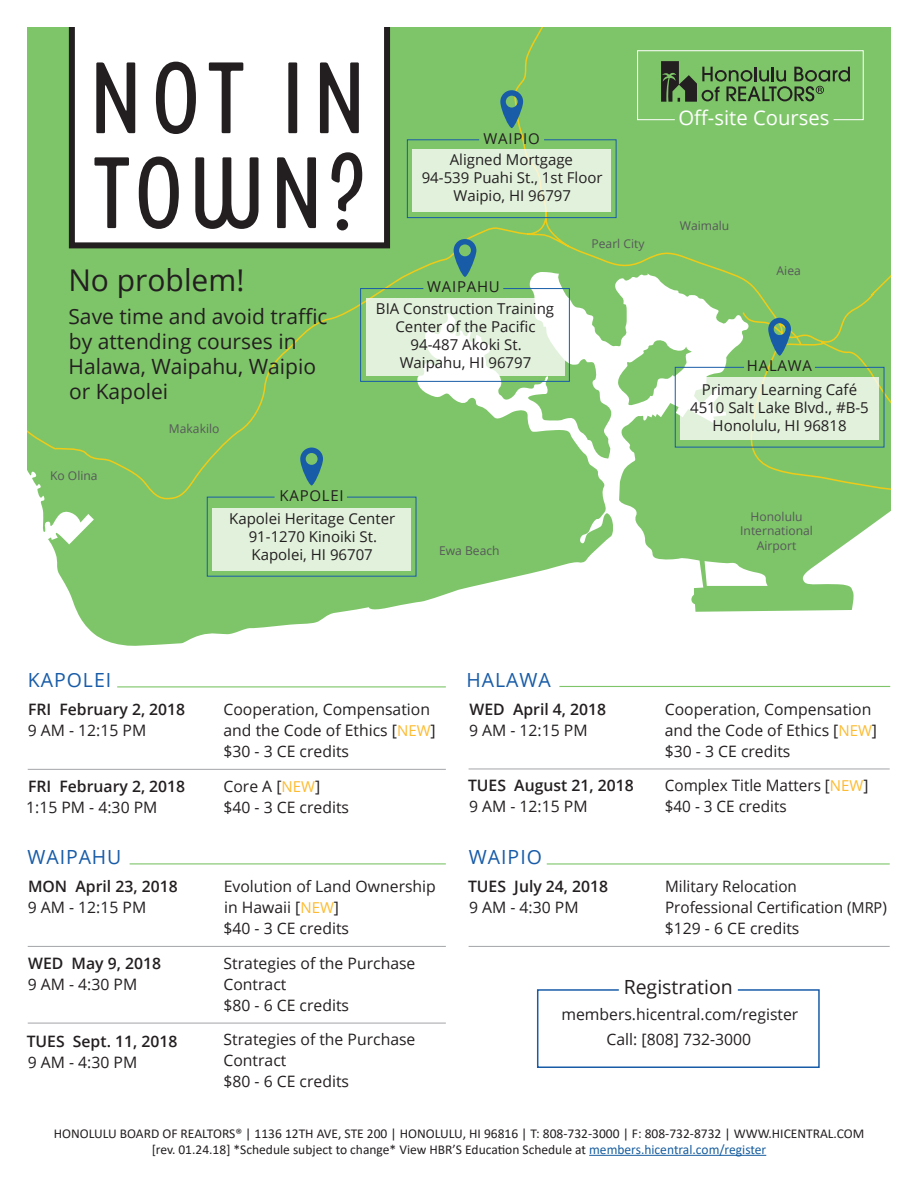
<style>
.page{position:relative;width:918px;height:1188px;background:#fff}
.page>*{position:absolute;margin:0;border:0;box-sizing:border-box;transform-origin:0 0}
.t1{font:103.2px/94.9px "Boucherie Sans";letter-spacing:.08em;color:#231f20}
.t2{font:30px "Open Sans";color:#231f20}
.t3{font:21px/25.2px "Open Sans";color:#231f20}
.t4{font:20.25px "Open Sans";color:#fff}
.t5{font:19.5px "Open Sans";letter-spacing:.05em;color:#185ca8}
.t6{font:19.5px "Open Sans";color:#231f20}
.t7{font:15.75px/21px "Open Sans";color:#231f20}
.t8{font:600 15.75px "Open Sans";color:#231f20}
.t9{font:15px "Open Sans";color:#231f20}
.t10{font:15px "Open Sans";letter-spacing:.05em;color:#231f20}
.t11{font:13.5px/16.2px "Calibri";color:#231f20;text-align:center}
.t12{font:12.15px/14.5px "Open Sans";color:#57585a;text-align:center}
.s1{font-size:15px;color:#fdbb31}
.s2{font-size:15px}
.s3{color:#175d9e}
</style>
<div class="page">
<svg style="left:40px;top:500px;width:850px;height:146px;fill:#7ec569"></svg>
<div style="left:28px;top:27px;width:862px;height:473px;background:#7ec569"></div>
<svg style="left:500px;top:90px;width:23px;height:38px"></svg>
<svg style="left:454px;top:239px;width:22px;height:38px"></svg>
<svg style="left:300px;top:448px;width:23px;height:37px"></svg>
<hr style="left:589px;top:1155px;width:177px;height:1px;background:#175d9e">
<svg style="left:407px;top:139px;width:210px;height:79px;background:#c5e2c1"></svg>
<svg style="left:617px;top:318px;width:268px;height:130px"></svg>
<svg style="left:360px;top:288px;width:210px;height:94px"></svg>
<svg style="left:207px;top:496px;width:210px;height:81px;background:#72b96f"></svg>
<svg style="left:680px;top:377px;width:199px;height:63px;background:#e4f2df"></svg>
<div style="left:212px;top:508px;width:199px;height:63px;background:#e1f1dc"></div>
<svg style="left:366px;top:298px;width:198px;height:78px;fill:#e1f1dc"></svg>
<svg style="left:69px;top:27px;width:321px;height:221px"></svg>
<hr style="left:117px;top:686px;width:329px;height:1px;background:#7ec569">
<hr style="left:28px;top:769px;width:418px;height:1px;background:#a3a4a8">
<hr style="left:469px;top:946px;width:421px;height:1px;background:#a3a4a8">
<hr style="left:28px;top:946px;width:418px;height:1px;background:#a3a4a8">
<hr style="left:469px;top:769px;width:421px;height:1px;background:#a3a4a8">
<hr style="left:28px;top:1023px;width:418px;height:1px;background:#a3a4a8">
<hr style="left:547px;top:863px;width:343px;height:2px;background:#7ec569">
<hr style="left:130px;top:863px;width:316px;height:1px;background:#7ec569">
<hr style="left:559px;top:686px;width:331px;height:1px;background:#7ec569">
<svg style="left:637px;top:50px;width:227px;height:70px;background:#74ae62"></svg>
<svg style="left:537px;top:989px;width:283px;height:79px"></svg>
<p class="t1" style="left:91px;top:47px;width:274px">NOT IN<br>TOWN?</p>
<p class="t2" style="left:68px;top:260px;width:178px">No problem!</p>
<p class="t3" style="left:68px;top:303px;width:261px">Save time and avoid traffic by attending courses in<br>Halawa, Waipahu, Waipio or Kapolei</p>
<p class="t12" style="left:50px;top:468px;width:49px">Ko Olina</p>
<p class="t12" style="left:169px;top:421px;width:52px">Makakilo</p>
<p class="t10" style="left:280px;top:485px;width:66px">KAPOLEI</p>
<p class="t9" style="left:484px;top:128px;width:58px">WAIPIO</p>
<p class="t9" style="left:450px;top:149px;width:125px">Aligned Mortgage</p>
<p class="t9" style="left:422px;top:167px;width:182px">94-539 Puahi St., 1st Floor</p>
<p class="t9" style="left:453px;top:185px;width:119px">Waipio, HI 96797</p>
<p class="t10" style="left:427px;top:277px;width:74px">WAIPAHU</p>
<p class="t9" style="left:376px;top:299px;width:180px">BIA Construction Training</p>
<p class="t9" style="left:395px;top:317px;width:142px">Center of the Pacific</p>
<p class="t9" style="left:411px;top:335px;width:113px">94-487 Akoki St.</p>
<p class="t9" style="left:400px;top:353px;width:133px">Waipahu, HI 96797</p>
<p class="t12" style="left:592px;top:236px;width:54px">Pearl City</p>
<p class="t9" style="left:229px;top:508px;width:168px">Kapolei Heritage Center</p>
<p class="t9" style="left:249px;top:526px;width:130px">91-1270 Kinoiki St.</p>
<p class="t9" style="left:251px;top:544px;width:123px">Kapolei, HI 96707</p>
<p class="t12" style="left:439px;top:543px;width:62px">Ewa Beach</p>
<p class="t4" style="left:678px;top:103px;width:152px">Off-site Courses</p>
<p class="t12" style="left:680px;top:218px;width:51px">Waimalu</p>
<p class="t12" style="left:777px;top:263px;width:26px">Aiea</p>
<p class="t9" style="left:747px;top:356px;width:66px">HALAWA</p>
<p class="t9" style="left:702px;top:379px;width:157px">Primary Learning Café</p>
<p class="t9" style="left:690px;top:397px;width:180px">4510 Salt Lake Blvd., #B-5</p>
<p class="t9" style="left:713px;top:415px;width:136px">Honolulu, HI 96818</p>
<p class="t12" style="left:740px;top:509px;width:74px">Honolulu<br>International<br>Airport</p>
<p class="t5" style="left:28px;top:667px;width:85px">KAPOLEI</p>
<p class="t5" style="left:467px;top:666px;width:86px">HALAWA</p>
<p class="t8" style="left:28px;top:699px;width:159px">FRI February 2, 2018</p>
<p class="t7" style="left:28px;top:720px;width:120px">9 AM - 12:15 PM</p>
<p class="t8" style="left:28px;top:775px;width:159px">FRI February 2, 2018</p>
<p class="t7" style="left:26px;top:796px;width:133px">1:15 PM - 4:30 PM</p>
<p class="t7" style="left:223px;top:699px;width:214px">Cooperation, Compensation and the Code of Ethics [<span class="s1">NEW</span>]</p>
<p class="t7" style="left:223px;top:741px;width:127px">$30 - 3 CE credits</p>
<p class="t7" style="left:223px;top:775px;width:98px">Core A [<span class="s1">NEW</span>]</p>
<p class="t7" style="left:223px;top:796px;width:127px">$40 - 3 CE credits</p>
<p class="t8" style="left:470px;top:698px;width:138px">WED April 4, 2018</p>
<p class="t7" style="left:469px;top:719px;width:120px">9 AM - 12:15 PM</p>
<p class="t8" style="left:468px;top:775px;width:167px">TUES August 21, 2018</p>
<p class="t7" style="left:469px;top:796px;width:120px">9 AM - 12:15 PM</p>
<p class="t5" style="left:27px;top:844px;width:96px">WAIPAHU</p>
<p class="t5" style="left:469px;top:844px;width:75px">WAIPIO</p>
<p class="t7" style="left:665px;top:698px;width:214px">Cooperation, Compensation and the Code of Ethics [<span class="s1">NEW</span>]</p>
<p class="t7" style="left:665px;top:740px;width:127px">$30 - 3 CE credits</p>
<p class="t7" style="left:665px;top:775px;width:205px">Complex Title Matters [<span class="s1">NEW</span>]</p>
<p class="t7" style="left:665px;top:796px;width:123px">$40 - 3 CE credits</p>
<p class="t8" style="left:28px;top:876px;width:151px">MON April 23, 2018</p>
<p class="t7" style="left:28px;top:897px;width:120px">9 AM - 12:15 PM</p>
<p class="t8" style="left:28px;top:952px;width:134px">WED May 9, 2018</p>
<p class="t7" style="left:28px;top:973px;width:111px">9 AM - 4:30 PM</p>
<p class="t8" style="left:27px;top:1030px;width:152px">TUES Sept. 11, 2018</p>
<p class="t7" style="left:28px;top:1051px;width:111px">9 AM - 4:30 PM</p>
<p class="t7" style="left:224px;top:876px;width:214px">Evolution of Land Ownership</p>
<p class="t7" style="left:224px;top:897px;width:117px">in Hawaii [<span class="s1">NEW</span>]</p>
<p class="t7" style="left:223px;top:918px;width:127px">$40 - 3 CE credits</p>
<p class="t7" style="left:224px;top:952px;width:193px">Strategies of the Purchase</p>
<p class="t7" style="left:223px;top:973px;width:64px">Contract</p>
<p class="t7" style="left:223px;top:994px;width:127px">$80 - 6 CE credits</p>
<p class="t7" style="left:224px;top:1029px;width:193px">Strategies of the Purchase</p>
<p class="t7" style="left:223px;top:1050px;width:64px">Contract</p>
<p class="t7" style="left:223px;top:1071px;width:127px">$80 - 6 CE credits</p>
<p class="t8" style="left:468px;top:876px;width:142px">TUES July 24, 2018</p>
<p class="t7" style="left:469px;top:897px;width:111px">9 AM - 4:30 PM</p>
<p class="t7" style="left:665px;top:876px;width:133px">Military Relocation</p>
<p class="t7" style="left:665px;top:897px;width:223px">Professional Certification (<span class="s2">MRP</span>)</p>
<p class="t7" style="left:665px;top:918px;width:136px">$129 - 6 CE credits</p>
<p class="t6" style="left:624px;top:974px;width:111px">Registration</p>
<p class="t7" style="left:561px;top:1003px;width:238px">members.hicentral.com/register</p>
<p class="t7" style="left:607px;top:1029px;width:146px">Call: [808] 732-3000</p>
<p class="t11" style="left:54px;top:1125px;width:812px">HONOLULU BOARD OF REALTORS® | 1136 12TH AVE, STE 200 | HONOLULU, HI 96816 | T: 808-732-3000 | F: 808-732-8732 | WWW.HICENTRAL.COM [rev. 01.24.18] *Schedule subject to change* View HBR’S Education Schedule at <span class="s3">members.hicentral.com/register</span></p>
</div>
